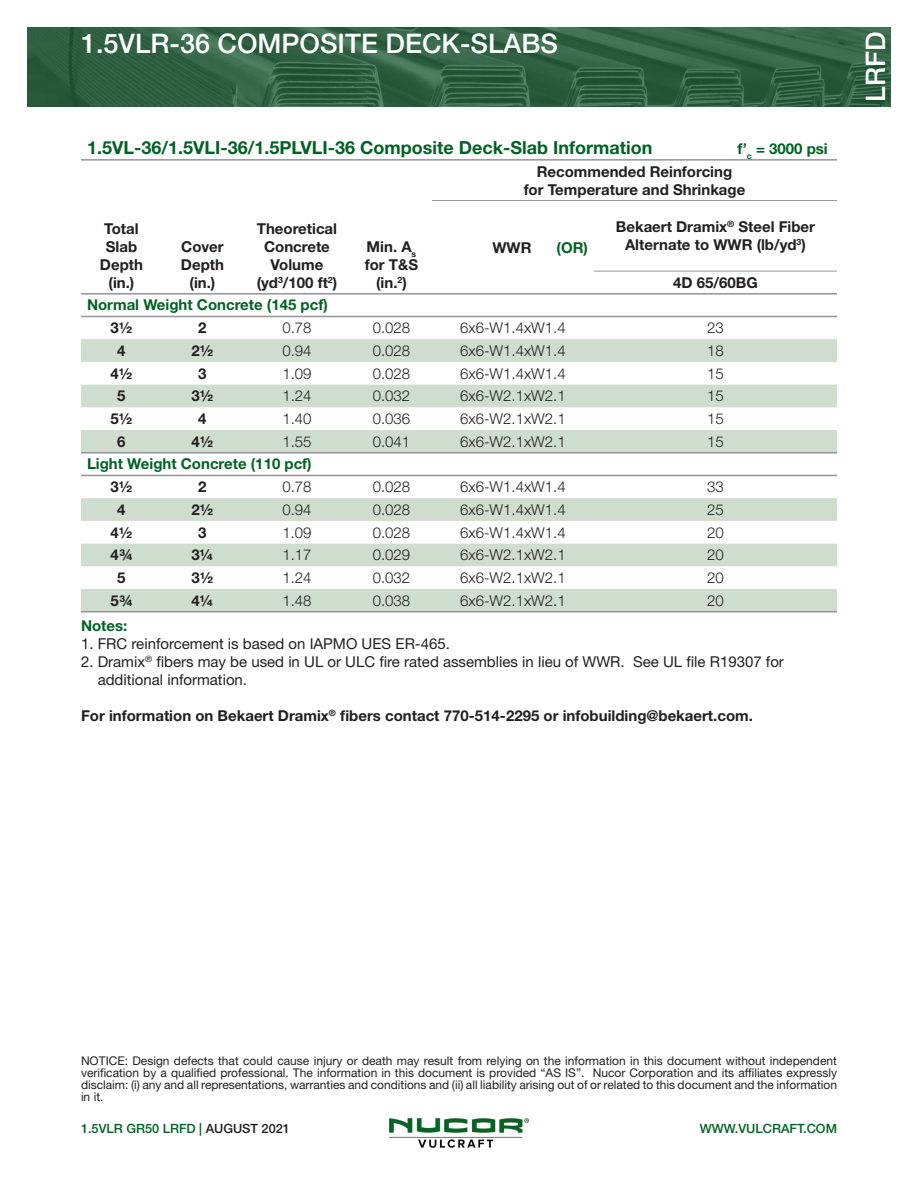
<style>
.page{position:relative;width:918px;height:1188px;background:#fff}
.page>*{position:absolute;margin:0;border:0;box-sizing:border-box;transform-origin:0 0}
.t1{font:500 27px "Helvetica Neue LT Std";color:#fff}
.t2{font:700 18px "Helvetica Neue LT Std";color:#006224}
.t3{font:700 15px/18px "Helvetica Neue LT Std";color:#231f20;text-align:center}
.t4{font:300 15px "Helvetica Neue LT Std";color:#231f20}
.t5{font:15px "Helvetica Neue LT Std";color:#231f20}
.t6{font:700 15px "Helvetica Neue LT Std";color:#006224}
.t7{font:500 12.75px "Helvetica Neue LT Std";color:#006224}
.t8{font:12px/12px "Helvetica Neue LT Std";color:#231f20;text-align:justify}
.s1{color:#231f20}
</style>
<div class="page">
<img style="left:27px;top:27px;width:864px;height:80px">
<img style="left:390px;top:1118px;width:138px;height:30px">
<svg style="left:81px;top:339px;width:756px;height:272px"></svg>
<hr style="left:81px;top:159px;width:81px;height:2px;background:#939598">
<hr style="left:162px;top:159px;width:81px;height:2px;background:#939598">
<hr style="left:243px;top:159px;width:108px;height:2px;background:#939598">
<hr style="left:351px;top:159px;width:81px;height:2px;background:#939598">
<hr style="left:432px;top:159px;width:162px;height:2px;background:#939598">
<hr style="left:594px;top:159px;width:243px;height:2px;background:#939598">
<hr style="left:432px;top:200px;width:162px;height:1px;background:#939598">
<hr style="left:594px;top:200px;width:243px;height:1px;background:#939598">
<hr style="left:81px;top:293px;width:81px;height:2px;background:#939598">
<hr style="left:162px;top:293px;width:81px;height:2px;background:#939598">
<hr style="left:243px;top:293px;width:108px;height:2px;background:#939598">
<hr style="left:351px;top:293px;width:81px;height:2px;background:#939598">
<hr style="left:432px;top:293px;width:162px;height:2px;background:#939598">
<hr style="left:594px;top:293px;width:243px;height:2px;background:#939598">
<hr style="left:81px;top:316px;width:81px;height:1px;background:#939598">
<hr style="left:162px;top:316px;width:81px;height:1px;background:#939598">
<hr style="left:243px;top:316px;width:108px;height:1px;background:#939598">
<hr style="left:351px;top:316px;width:81px;height:1px;background:#939598">
<hr style="left:432px;top:316px;width:162px;height:1px;background:#939598">
<hr style="left:594px;top:316px;width:243px;height:1px;background:#939598">
<hr style="left:81px;top:475px;width:81px;height:1px;background:#939598">
<hr style="left:162px;top:475px;width:81px;height:1px;background:#939598">
<hr style="left:243px;top:475px;width:108px;height:1px;background:#939598">
<hr style="left:351px;top:475px;width:81px;height:1px;background:#939598">
<hr style="left:432px;top:475px;width:162px;height:1px;background:#939598">
<hr style="left:594px;top:475px;width:243px;height:1px;background:#939598">
<hr style="left:594px;top:271px;width:243px;height:1px;background:#939598">
<hr style="left:81px;top:452px;width:81px;height:2px;background:#939598">
<hr style="left:162px;top:452px;width:81px;height:2px;background:#939598">
<hr style="left:243px;top:452px;width:108px;height:2px;background:#939598">
<hr style="left:351px;top:452px;width:81px;height:2px;background:#939598">
<hr style="left:432px;top:452px;width:162px;height:2px;background:#939598">
<hr style="left:594px;top:452px;width:243px;height:2px;background:#939598">
<hr style="left:81px;top:611px;width:81px;height:1px;background:#939598">
<hr style="left:162px;top:611px;width:81px;height:1px;background:#939598">
<hr style="left:243px;top:611px;width:108px;height:1px;background:#939598">
<hr style="left:351px;top:611px;width:81px;height:1px;background:#939598">
<hr style="left:432px;top:611px;width:162px;height:1px;background:#939598">
<hr style="left:594px;top:611px;width:243px;height:1px;background:#939598">
<p class="t1" style="left:81px;top:27px;width:479px">1.5VLR-36 COMPOSITE DECK-SLABS</p>
<p class="t1" style="left:859px;top:102px;width:72px;rotate:-90deg">LRFD</p>
<p class="t2" style="left:87px;top:136px;width:567px">1.5VL-36/1.5VLI-36/1.5PLVLI-36 Composite Deck-Slab Information</p>
<p class="t6" style="left:737px;top:139px;width:92px">f’<sub>c</sub> = 3000 psi</p>
<p class="t3" style="left:100px;top:219px;width:45px">Total<br>Slab<br>Depth</p>
<p class="t3" style="left:109px;top:273px;width:27px">(in.)</p>
<p class="t3" style="left:181px;top:237px;width:45px;text-align:left">Cover<br>Depth</p>
<p class="t3" style="left:190px;top:273px;width:27px">(in.)</p>
<p class="t3" style="left:257px;top:219px;width:82px">Theoretical<br>Concrete<br>Volume</p>
<p class="t3" style="left:257px;top:273px;width:82px">(yd<sup>3</sup>/100 ft<sup>2</sup>)</p>
<p class="t3" style="left:365px;top:237px;width:55px;text-align:left">Min. A<sub>s </sub>for T&amp;S</p>
<p class="t3" style="left:376px;top:273px;width:32px">(in.<sup>2</sup>)</p>
<p class="t3" style="left:537px;top:162px;width:197px">Recommended Reinforcing</p>
<p class="t3" style="left:524px;top:180px;width:223px">for Temperature and Shrinkage</p>
<p class="t3" style="left:492px;top:238px;width:41px">WWR</p>
<p class="t6" style="left:557px;top:238px;width:33px">(OR)</p>
<p class="t3" style="left:616px;top:217px;width:201px">Bekaert Dramix<sup>®</sup> Steel Fiber<br>Alternate to WWR (lb/yd<sup>3</sup>)</p>
<p class="t3" style="left:673px;top:273px;width:86px">4D 65/60BG</p>
<p class="t6" style="left:87px;top:296px;width:242px">Normal Weight Concrete (145 pcf)</p>
<p class="t3" style="left:111px;top:319px;width:23px">3½</p>
<p class="t3" style="left:198px;top:319px;width:10px">2</p>
<p class="t4" style="left:282px;top:319px;width:31px">0.78</p>
<p class="t4" style="left:373px;top:319px;width:39px">0.028</p>
<p class="t4" style="left:460px;top:319px;width:107px">6x6-W1.4xW1.4</p>
<p class="t4" style="left:707px;top:319px;width:18px">23</p>
<p class="t3" style="left:117px;top:341px;width:10px">4</p>
<p class="t3" style="left:192px;top:341px;width:23px">2½</p>
<p class="t4" style="left:282px;top:341px;width:31px">0.94</p>
<p class="t4" style="left:373px;top:341px;width:39px">0.028</p>
<p class="t4" style="left:460px;top:341px;width:107px">6x6-W1.4xW1.4</p>
<p class="t4" style="left:707px;top:341px;width:18px">18</p>
<p class="t3" style="left:111px;top:364px;width:23px">4½</p>
<p class="t3" style="left:198px;top:364px;width:10px">3</p>
<p class="t4" style="left:282px;top:364px;width:31px">1.09</p>
<p class="t4" style="left:373px;top:364px;width:39px">0.028</p>
<p class="t4" style="left:460px;top:364px;width:107px">6x6-W1.4xW1.4</p>
<p class="t4" style="left:707px;top:364px;width:18px">15</p>
<p class="t3" style="left:117px;top:387px;width:10px">5</p>
<p class="t3" style="left:192px;top:387px;width:23px">3½</p>
<p class="t4" style="left:282px;top:387px;width:31px">1.24</p>
<p class="t4" style="left:373px;top:387px;width:39px">0.032</p>
<p class="t4" style="left:460px;top:387px;width:107px">6x6-W2.1xW2.1</p>
<p class="t4" style="left:707px;top:387px;width:18px">15</p>
<p class="t3" style="left:111px;top:409px;width:14px">51/2</p>
<p class="t3" style="left:198px;top:409px;width:10px">4</p>
<p class="t4" style="left:282px;top:410px;width:31px">1.40</p>
<p class="t4" style="left:373px;top:410px;width:39px">0.036</p>
<p class="t4" style="left:460px;top:410px;width:107px">6x6-W2.1xW2.1</p>
<p class="t4" style="left:707px;top:410px;width:18px">15</p>
<p class="t3" style="left:117px;top:432px;width:10px">6</p>
<p class="t3" style="left:192px;top:432px;width:23px">4½</p>
<p class="t4" style="left:282px;top:432px;width:31px">1.55</p>
<p class="t4" style="left:373px;top:432px;width:39px">0.041</p>
<p class="t4" style="left:460px;top:432px;width:107px">6x6-W2.1xW2.1</p>
<p class="t4" style="left:707px;top:432px;width:18px">15</p>
<p class="t6" style="left:87px;top:455px;width:226px">Light Weight Concrete (110 pcf)</p>
<p class="t3" style="left:111px;top:478px;width:23px">3½</p>
<p class="t3" style="left:198px;top:478px;width:10px">2</p>
<p class="t4" style="left:282px;top:478px;width:31px">0.78</p>
<p class="t4" style="left:373px;top:478px;width:39px">0.028</p>
<p class="t4" style="left:460px;top:478px;width:107px">6x6-W1.4xW1.4</p>
<p class="t4" style="left:707px;top:478px;width:18px">33</p>
<p class="t3" style="left:117px;top:500px;width:10px">4</p>
<p class="t3" style="left:192px;top:500px;width:23px">2½</p>
<p class="t4" style="left:282px;top:500px;width:31px">0.94</p>
<p class="t4" style="left:373px;top:500px;width:39px">0.028</p>
<p class="t4" style="left:460px;top:500px;width:107px">6x6-W1.4xW1.4</p>
<p class="t4" style="left:707px;top:500px;width:18px">25</p>
<p class="t3" style="left:111px;top:523px;width:14px">41/2</p>
<p class="t3" style="left:198px;top:523px;width:10px">3</p>
<p class="t4" style="left:282px;top:523px;width:31px">1.09</p>
<p class="t4" style="left:373px;top:523px;width:39px">0.028</p>
<p class="t4" style="left:460px;top:523px;width:107px">6x6-W1.4xW1.4</p>
<p class="t4" style="left:707px;top:523px;width:18px">20</p>
<p class="t3" style="left:111px;top:546px;width:22px">4¾</p>
<p class="t3" style="left:192px;top:546px;width:22px">3¼</p>
<p class="t4" style="left:282px;top:546px;width:31px">1.17</p>
<p class="t4" style="left:373px;top:546px;width:39px">0.029</p>
<p class="t4" style="left:460px;top:546px;width:107px">6x6-W2.1xW2.1</p>
<p class="t4" style="left:707px;top:546px;width:18px">20</p>
<p class="t3" style="left:117px;top:568px;width:10px">5</p>
<p class="t3" style="left:192px;top:568px;width:23px">3½</p>
<p class="t4" style="left:282px;top:569px;width:31px">1.24</p>
<p class="t4" style="left:373px;top:569px;width:39px">0.032</p>
<p class="t4" style="left:460px;top:569px;width:107px">6x6-W2.1xW2.1</p>
<p class="t4" style="left:707px;top:569px;width:18px">20</p>
<p class="t3" style="left:111px;top:591px;width:22px">5¾</p>
<p class="t3" style="left:192px;top:591px;width:22px">4¼</p>
<p class="t4" style="left:282px;top:591px;width:31px">1.48</p>
<p class="t4" style="left:373px;top:591px;width:39px">0.038</p>
<p class="t4" style="left:460px;top:591px;width:107px">6x6-W2.1xW2.1</p>
<p class="t4" style="left:707px;top:591px;width:18px">20</p>
<p class="t6" style="left:81px;top:616px;width:48px">Notes:</p>
<p class="t5" style="left:81px;top:634px;width:370px">1. FRC reinforcement is based on IAPMO UES ER-465.</p>
<p class="t5" style="left:81px;top:652px;width:704px">2. Dramix<sup>®</sup> fibers may be used in UL or ULC fire rated assemblies in lieu of WWR. See UL file R19307 for</p>
<p class="t5" style="left:98px;top:670px;width:151px">additional information.</p>
<p class="t3" style="left:81px;top:706px;width:673px">For information on Bekaert Dramix<sup>®</sup> fibers contact 770-514-2295 or infobuilding@bekaert.com.</p>
<p class="t8" style="left:81px;top:1054px;width:758px">NOTICE: Design defects that could cause injury or death may result from relying on the information in this document without independent verification by a qualified professional. The information in this document is provided “AS IS”. Nucor Corporation and its affiliates expressly disclaim: (i) any and all representations, warranties and conditions and (ii) all liability arising out of or related to this document and the information in it.</p>
<p class="t7" style="left:700px;top:1121px;width:139px">WWW.VULCRAFT.COM</p>
<p class="t7" style="left:81px;top:1121px;width:211px">1.5VLR GR50 LRFD | <span class="s1">AUGUST 2021</span></p>
</div>
